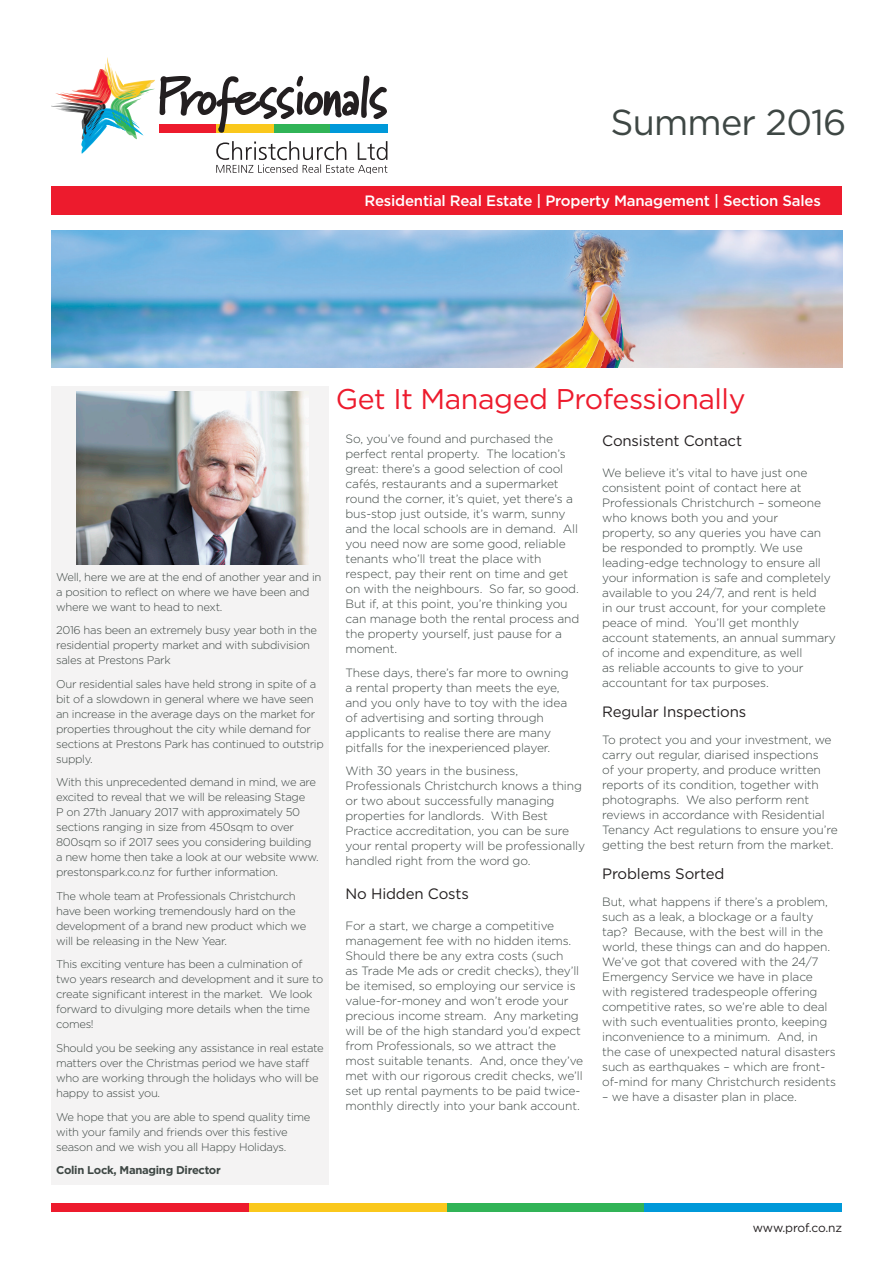
<style>
.page{position:relative;width:893px;height:1263px;background:#fff}
.page>*{position:absolute;margin:0;border:0;box-sizing:border-box;transform-origin:0 0}
.Newsletter_Header_1{font:36px "Gotham";letter-spacing:-.02em;color:#3e4744}
.Heading_1__Gotham_Bo{font:28.5px "Gotham";letter-spacing:-.015em;color:#ed1b2d}
.Heading_3__Gotham_Bo{font:15px "Gotham";letter-spacing:-.01em;color:#231f20}
.Page_Element_Header{font:500 15px "Gotham";letter-spacing:-.015em;color:#fff}
.Heading_3__Gotham_Bo-2{font:300 12px/15px "Gotham";letter-spacing:-.01em;color:#3e4744}
.Body_Text__Gotham_Li{font:300 12px/15px "Gotham";letter-spacing:-.01em;color:#3e4744}
.Page_Elements_Footer{font:12px "Gotham";letter-spacing:-.02em;color:#231f20}
.Body_Text__Gotham_Li-2{font:300 11.25px/15px "Gotham";letter-spacing:-.025em;color:#3e4744}
.Body_Text__Gotham_Li-3{font:700 11.25px "Gotham";letter-spacing:-.025em;color:#3e4744}
</style>
<div class="page">
<div style="left:51px;top:186px;width:791px;height:29px;background:#ed1b2d"></div>
<svg style="left:51px;top:57px;width:336px;height:117px"></svg>
<div style="left:446px;top:1203px;width:396px;height:8px;background:#31b457"></div>
<div style="left:644px;top:1203px;width:198px;height:8px;background:#0099d9"></div>
<div style="left:51px;top:1203px;width:395px;height:8px;background:#fac81c"></div>
<div style="left:51px;top:1203px;width:197px;height:8px;background:#ed1b2d"></div>
<img style="left:51px;top:230px;width:791px;height:138px">
<div style="left:51px;top:386px;width:278px;height:799px;background:#f4f3f3"></div>
<img style="left:76px;top:391px;width:231px;height:173px">
<p class="Newsletter_Header_1" style="left:610px;top:100px;width:237px">Summer 2016</p>
<p class="Page_Element_Header" style="left:365px;top:191px;width:458px">Residential Real Estate | Property Management | Section Sales</p>
<p class="Body_Text__Gotham_Li-2" style="left:56px;top:569px;width:267px">Well, here we are at the end of another year and in a position to reflect on where we have been and where we want to head to next.</p>
<p class="Body_Text__Gotham_Li-2" style="left:56px;top:623px;width:262px">2016 has been an extremely busy year both in the residential property market and with subdivision sales at Prestons Park</p>
<p class="Body_Text__Gotham_Li-2" style="left:56px;top:676px;width:269px">Our residential sales have held strong in spite of a bit of a slowdown in general where we have seen an increase in the average days on the market for properties throughout the city while demand for sections at Prestons Park has continued to outstrip supply.</p>
<p class="Body_Text__Gotham_Li-2" style="left:56px;top:775px;width:264px">With this unprecedented demand in mind, we are excited to reveal that we will be releasing Stage<br>P on 27th January 2017 with approximately 50 sections ranging in size from 450sqm to over 800sqm so if 2017 sees you considering building a new home then take a look at our website www. prestonspark.co.nz for further information.</p>
<p class="Body_Text__Gotham_Li-2" style="left:56px;top:888px;width:252px">The whole team at Professionals Christchurch have been working tremendously hard on the development of a brand new product which we will be releasing in the New Year.</p>
<p class="Body_Text__Gotham_Li-2" style="left:56px;top:957px;width:269px">This exciting venture has been a culmination of two years research and development and it sure to create significant interest in the market. We look forward to divulging more details when the time comes!</p>
<p class="Body_Text__Gotham_Li-2" style="left:56px;top:1040px;width:269px">Should you be seeking any assistance in real estate matters over the Christmas period we have staff who are working through the holidays who will be happy to assist you.</p>
<p class="Body_Text__Gotham_Li-2" style="left:56px;top:1109px;width:256px">We hope that you are able to spend quality time with your family and friends over this festive season and we wish you all Happy Holidays.</p>
<p class="Body_Text__Gotham_Li-3" style="left:56px;top:1162px;width:166px">Colin Lock, Managing Director</p>
<p class="Heading_1__Gotham_Bo" style="left:336px;top:381px;width:411px">Get It Managed Professionally</p>
<p class="Body_Text__Gotham_Li" style="left:345px;top:431px;width:235px">So, you’ve found and purchased the perfect rental property. The location’s great: there’s a good selection of cool cafés, restaurants and a supermarket round the corner, it’s quiet, yet there’s a bus-stop just outside, it’s warm, sunny and the local schools are in demand. All you need now are some good, reliable tenants who’ll treat the place with respect, pay their rent on time and get on with the neighbours. So far, so good.<br>But if, at this point, you’re thinking you can manage both the rental process and the property yourself, just pause for a moment.</p>
<p class="Body_Text__Gotham_Li" style="left:345px;top:665px;width:225px">These days, there’s far more to owning a rental property than meets the eye, and you only have to toy with the idea of advertising and sorting through applicants to realise there are many pitfalls for the inexperienced player.</p>
<p class="Body_Text__Gotham_Li" style="left:345px;top:763px;width:241px">With 30 years in the business, Professionals Christchurch knows a thing or two about successfully managing properties for landlords. With Best Practice accreditation, you can be sure your rental property will be professionally handled right from the word go.</p>
<p class="Heading_3__Gotham_Bo" style="left:345px;top:884px;width:125px">No Hidden Costs</p>
<p class="Heading_3__Gotham_Bo-2" style="left:345px;top:918px;width:239px">For a start, we charge a competitive management fee with no hidden items.<br>Should there be any extra costs (such<br>as Trade Me ads or credit checks), they’ll be itemised, so employing our service is value-for-money and won’t erode your precious income stream. Any marketing will be of the high standard you’d expect from Professionals, so we attract the most suitable tenants. And, once they’ve met with our rigorous credit checks, we’ll set up rental payments to be paid twice&shy;monthly directly into your bank account.</p>
<p class="Heading_3__Gotham_Bo" style="left:602px;top:431px;width:141px">Consistent Contact</p>
<p class="Heading_3__Gotham_Bo-2" style="left:602px;top:465px;width:235px">We believe it’s vital to have just one consistent point of contact here at Professionals Christchurch – someone who knows both you and your<br>property, so any queries you have can be responded to promptly. We use leading-edge technology to ensure all your information is safe and completely available to you 24/7, and rent is held<br>in our trust account, for your complete peace of mind. You’ll get monthly account statements, an annual summary of income and expenditure, as well<br>as reliable accounts to give to your accountant for tax purposes.</p>
<p class="Heading_3__Gotham_Bo" style="left:602px;top:702px;width:146px">Regular Inspections</p>
<p class="Heading_3__Gotham_Bo-2" style="left:602px;top:732px;width:237px">To protect you and your investment, we carry out regular, diarised inspections<br>of your property, and produce written reports of its condition, together with photographs. We also perform rent reviews in accordance with Residential Tenancy Act regulations to ensure you’re getting the best return from the market.</p>
<p class="Heading_3__Gotham_Bo" style="left:602px;top:864px;width:124px">Problems Sorted</p>
<p class="Heading_3__Gotham_Bo-2" style="left:602px;top:894px;width:235px">But, what happens if there’s a problem, such as a leak, a blockage or a faulty tap? Because, with the best will in the world, these things can and do happen.<br>We’ve got that covered with the 24/7<br>Emergency Service we have in place with registered tradespeople offering competitive rates, so we’re able to deal with such eventualities pronto, keeping inconvenience to a minimum. And, in the case of unexpected natural disasters such as earthquakes – which are front&shy;of-mind for many Christchurch residents</p>
<p class="Heading_3__Gotham_Bo-2" style="left:602px;top:1089px;width:196px">– we have a disaster plan in place.</p>
<p class="Page_Elements_Footer" style="left:753px;top:1220px;width:91px">www.prof.co.nz</p>
</div>
